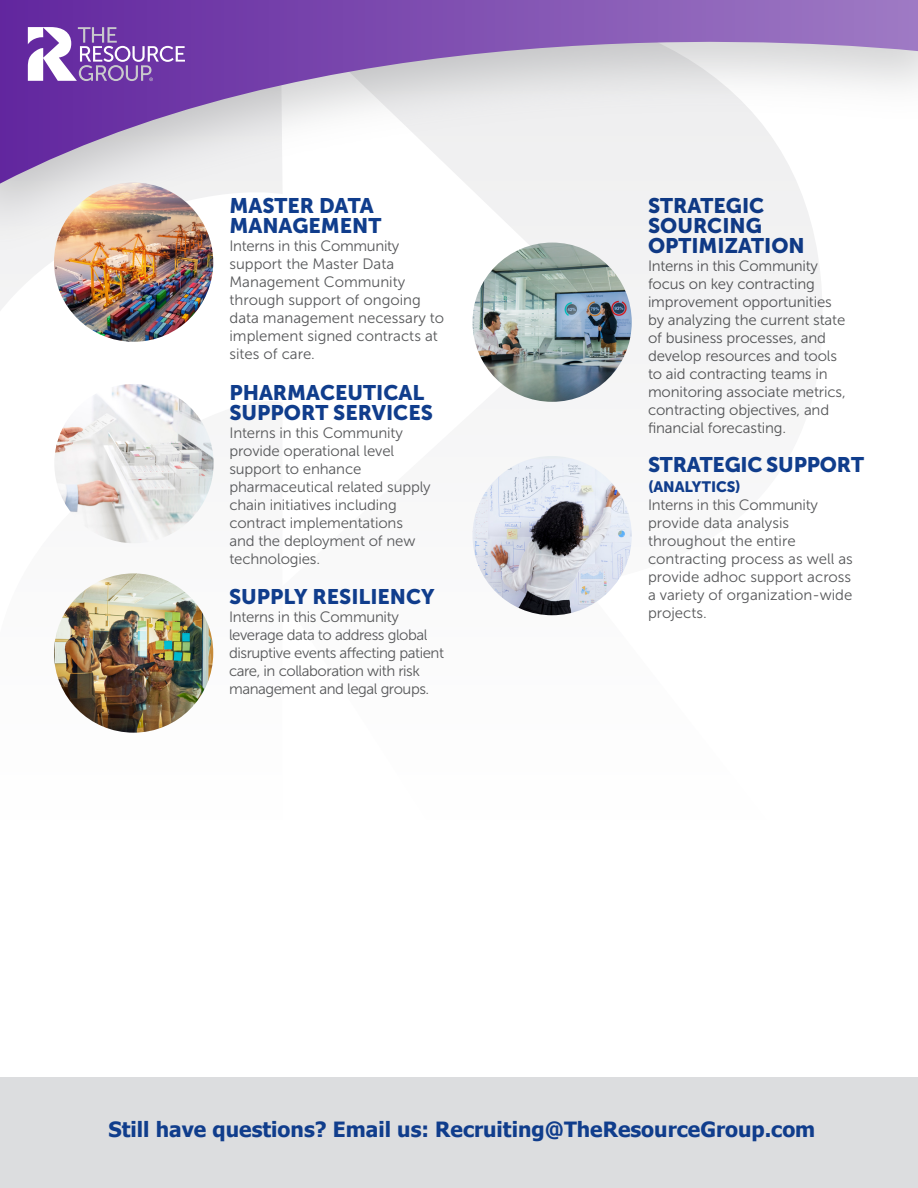
<style>
.page{position:relative;width:918px;height:1188px;background:#fff}
.page>*{position:absolute;margin:0;border:0;box-sizing:border-box;transform-origin:0 0}
.Text{font:21px/19.8px "Museo Sans 900";color:#103d8c}
.Bulleted_List{font:700 21px "Tahoma";color:#103d8c}
.Bulleted_List-2{font:15px/18px "Museo Sans 300";letter-spacing:-.01em;color:#57585a}
.Bulleted_List-3{font:15px/18px "Museo Sans 300";letter-spacing:-.03em;color:#57585a}
.Text-2{font:15px "Museo Sans 900";letter-spacing:-.01em;color:#103d8c}
</style>
<div class="page">
<div style="left:0;top:1078px;width:918px;height:110px;background:#dcdddf"></div>
<svg style="left:0;top:277px;width:822px;height:456px"></svg>
<img style="left:0;top:184px;width:820px;height:93px">
<svg style="left:0;top:0;width:918px;height:184px"></svg>
<svg style="left:28px;top:27px;width:157px;height:54px"></svg>
<img style="left:54px;top:573px;width:159px;height:160px;border-radius:80px">
<img style="left:54px;top:183px;width:159px;height:159px;border-radius:80px">
<img style="left:54px;top:384px;width:160px;height:159px;border-radius:80px">
<img style="left:472px;top:456px;width:160px;height:159px;border-radius:80px">
<p class="Text" style="left:230px;top:196px;width:153px">MASTER DATA<br>MANAGEMENT</p>
<p class="Bulleted_List-2" style="left:230px;top:237px;width:216px">Interns in this Community support the Master Data<br>Management Community through support of ongoing data management necessary to implement signed contracts at sites of care.</p>
<p class="Text" style="left:229px;top:382px;width:205px">PHARMACEUTICAL<br>SUPPORT SERVICES</p>
<p class="Bulleted_List-2" style="left:229px;top:424px;width:203px">Interns in this Community provide operational level support to enhance pharmaceutical related supply chain initiatives including contract implementations and the deployment of new technologies.</p>
<p class="Text" style="left:229px;top:587px;width:207px">SUPPLY RESILIENCY</p>
<p class="Bulleted_List-3" style="left:229px;top:608px;width:216px">Interns in this Community leverage data to address global disruptive events affecting patient care, in collaboration with risk management and legal groups.</p>
<p class="Text" style="left:648px;top:196px;width:158px">STRATEGIC<br>SOURCING<br>OPTIMIZATION</p>
<p class="Bulleted_List-2" style="left:648px;top:257px;width:199px">Interns in this Community focus on key contracting improvement opportunities by analyzing the current state of business processes, and develop resources and tools to aid contracting teams in monitoring associate metrics, contracting objectives, and financial forecasting.</p>
<p class="Text" style="left:648px;top:454px;width:218px">STRATEGIC SUPPORT</p>
<p class="Text-2" style="left:648px;top:478px;width:94px">(ANALYTICS)</p>
<p class="Bulleted_List-2" style="left:648px;top:496px;width:206px">Interns in this Community provide data analysis throughout the entire contracting process as well as provide adhoc support across a variety of organization-wide projects.</p>
<p class="Bulleted_List" style="left:109px;top:1114px;width:708px">Still have questions? Email us: Recruiting@TheResourceGroup.com</p>
</div>
